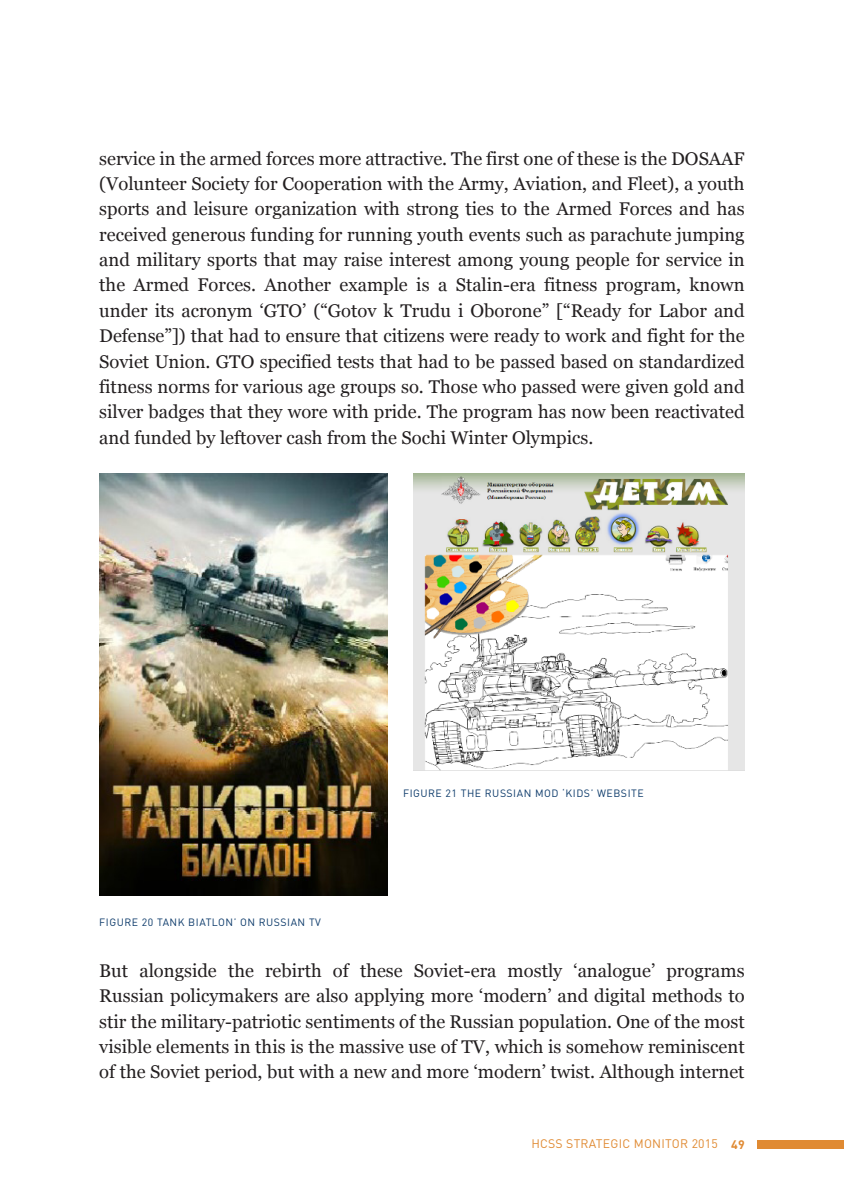
<style>
.page{position:relative;width:844px;height:1191px;background:#fff}
.page>*{position:absolute;margin:0;border:0;box-sizing:border-box;transform-origin:0 0}
.StratMon_Brood_Georg{font:18.38px/25.4px "Georgia";color:#231f20;text-align:justify}
.t1{font:12.25px "DIN";letter-spacing:.02em;color:#e08a32}
.Bijschrift{font:10.5px "DIN";letter-spacing:.05em;color:#0c3a6a}
.s1{font-weight:700}
</style>
<div class="page">
<div style="left:757px;top:1139px;width:86px;height:9px;background:#e08a32"></div>
<img style="left:99px;top:474px;width:288px;height:421px">
<img style="left:413px;top:474px;width:331px;height:296px">
<p class="StratMon_Brood_Georg" style="left:99px;top:145px;width:646px">service in the armed forces more attractive. The first one of these is the DOSAAF (Volunteer Society for Cooperation with the Army, Aviation, and Fleet), a youth sports and leisure organization with strong ties to the Armed Forces and has received generous funding for running youth events such as parachute jumping and military sports that may raise interest among young people for service in the Armed Forces. Another example is a Stalin-era fitness program, known under its acronym ‘GTO’ (“Gotov k Trudu i Oborone” [“Ready for Labor and Defense”]) that had to ensure that citizens were ready to work and fight for the Soviet Union. GTO specified tests that had to be passed based on standardized fitness norms for various age groups so. Those who passed were given gold and silver badges that they wore with pride. The program has now been reactivated and funded by leftover cash from the Sochi Winter Olympics.</p>
<p class="Bijschrift" style="left:99px;top:915px;width:223px">FIGURE 20 TANK BIATLON’ ON RUSSIAN TV</p>
<p class="Bijschrift" style="left:403px;top:786px;width:242px">FIGURE 21 THE RUSSIAN MOD ‘KIDS’ WEBSITE</p>
<p class="StratMon_Brood_Georg" style="left:99px;top:957px;width:646px">But alongside the rebirth of these Soviet-era mostly ‘analogue’ programs Russian policymakers are also applying more ‘modern’ and digital methods to stir the military-patriotic sentiments of the Russian population. One of the most visible elements in this is the massive use of TV, which is somehow reminiscent of the Soviet period, but with a new and more ‘modern’ twist. Although internet</p>
<p class="t1" style="left:531px;top:1136px;width:215px">HCSS STRATEGIC MONITOR 2015 <span class="s1">49</span></p>
</div>
